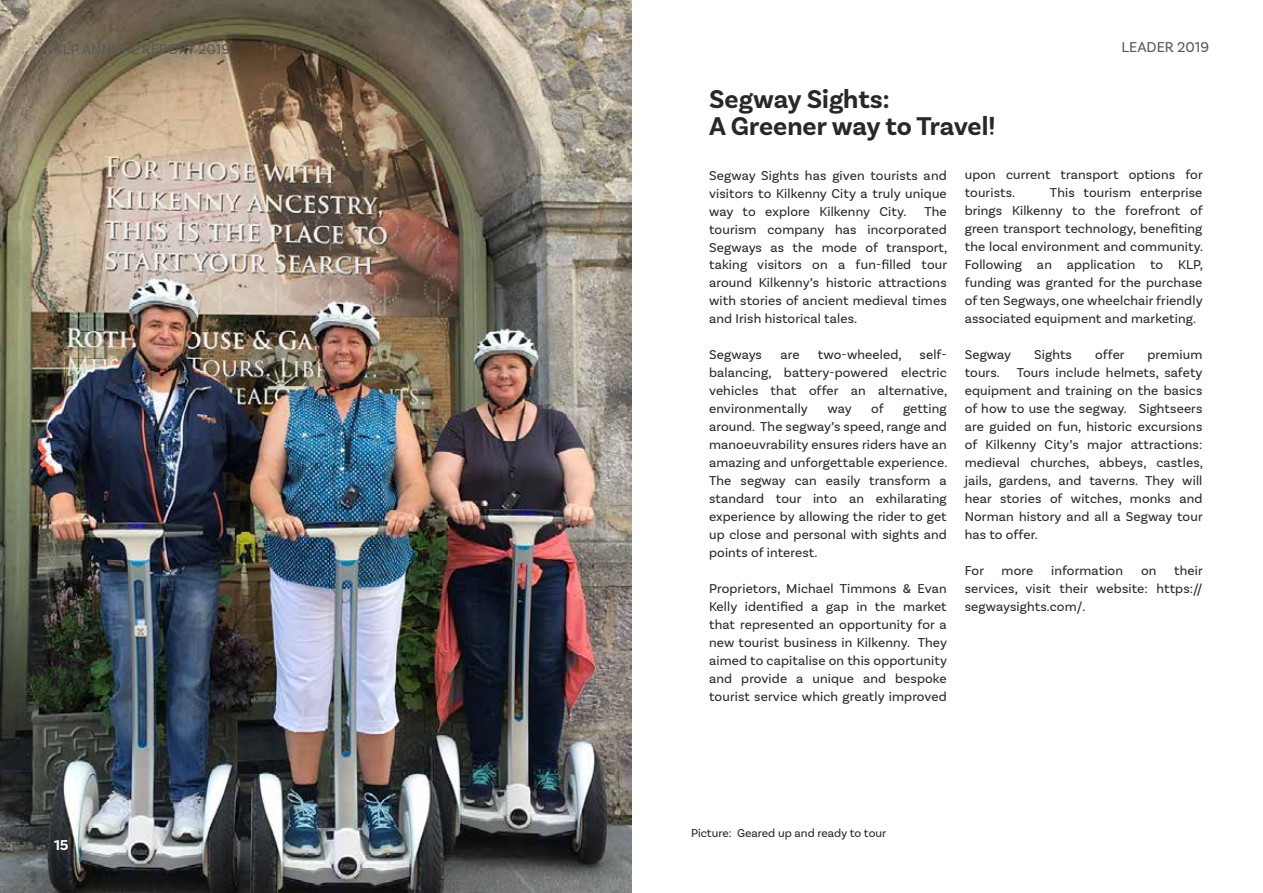
<style>
.page{position:relative;width:1263px;height:893px;background:#fff}
.page>*{position:absolute;margin:0;border:0;box-sizing:border-box;transform-origin:0 0}
.t1{font:700 27px/27px "Basic Sans";color:#282827}
.t2{font:15px "Basic Sans";color:#5a5a59}
.t3{font:700 15px "Basic Sans";color:#fff}
.t4{font:13.5px/18px "Basic Sans";letter-spacing:.01em;color:#282827;text-align:justify}
.t5{font:12px "Basic Sans";color:#282827}
</style>
<div class="page">
<img style="left:0;top:0;width:631px;height:893px">
<p class="t2" style="left:54px;top:40px;width:178px">KLP ANNUAL REPORT 2019</p>
<p class="t2" style="left:1121px;top:38px;width:89px">LEADER 2019</p>
<p class="t3" style="left:54px;top:836px;width:16px">15</p>
<h1 class="t1" style="left:709px;top:86px;width:288px">Segway Sights:<br>A Greener way to Travel!</h1>
<p class="t4" style="left:709px;top:166px;width:239px">Segway Sights has given tourists and visitors to Kilkenny City a truly unique way to explore Kilkenny City.</p>
<p class="t4" style="left:965px;top:166px;width:239px">upon current transport options for tourists.</p>
<p class="t4" style="left:965px;top:184px;width:240px;text-indent:85px">This tourism enterprise brings Kilkenny to the forefront of green transport technology, benefiting the local environment and community.<br>Following an application to KLP, funding was granted for the purchase of ten Segways, one wheelchair friendly associated equipment and marketing.</p>
<p class="t4" style="left:965px;top:346px;width:48px">Segway</p>
<p class="t4" style="left:1034px;top:346px;width:39px">Sights</p>
<p class="t4" style="left:1095px;top:346px;width:31px">offer</p>
<p class="t4" style="left:1147px;top:346px;width:56px">premium</p>
<p class="t4" style="left:965px;top:364px;width:37px">tours.</p>
<p class="t4" style="left:709px;top:202px;width:240px;text-indent:215px">The tourism company has incorporated Segways as the mode of transport, taking visitors on a fun-filled tour around Kilkenny’s historic attractions with stories of ancient medieval times and Irish historical tales.</p>
<p class="t4" style="left:709px;top:346px;width:54px">Segways</p>
<p class="t4" style="left:780px;top:346px;width:21px">are</p>
<p class="t4" style="left:818px;top:346px;width:85px">two-wheeled,</p>
<p class="t4" style="left:709px;top:346px;width:240px;text-indent:210px">self&shy;balancing, battery-powered electric vehicles that offer an alternative, environmentally</p>
<p class="t4" style="left:965px;top:364px;width:240px;text-indent:52px">Tours include helmets, safety equipment and training on the basics of how to use the segway. Sightseers are guided on fun, historic excursions of Kilkenny City’s major attractions: medieval churches, abbeys, castles, jails, gardens, and taverns. They will hear stories of witches, monks and Norman history and all a Segway tour has to offer.</p>
<p class="t4" style="left:965px;top:562px;width:21px">For</p>
<p class="t4" style="left:1001px;top:562px;width:33px">more</p>
<p class="t4" style="left:1051px;top:562px;width:73px">information</p>
<p class="t4" style="left:1141px;top:562px;width:17px">on</p>
<p class="t4" style="left:827px;top:400px;width:26px">way</p>
<p class="t4" style="left:871px;top:400px;width:14px">of</p>
<p class="t4" style="left:709px;top:400px;width:240px;text-indent:194px">getting around. The segway’s speed, range and manoeuvrability ensures riders have an amazing and unforgettable experience.<br>The segway can easily transform a standard tour into an exhilarating experience by allowing the rider to get up close and personal with sights and points of interest.</p>
<p class="t4" style="left:709px;top:580px;width:239px">Proprietors, Michael Timmons &amp; Evan Kelly identified a gap in the market that represented an opportunity for a new tourist business in Kilkenny. They aimed to capitalise on this opportunity and provide a unique and bespoke tourist service which greatly improved</p>
<p class="t4" style="left:965px;top:562px;width:239px;text-indent:209px">their services, visit their website: https:// segwaysights.com/.</p>
<p class="t5" style="left:691px;top:826px;width:197px">Picture: Geared up and ready to tour</p>
</div>
